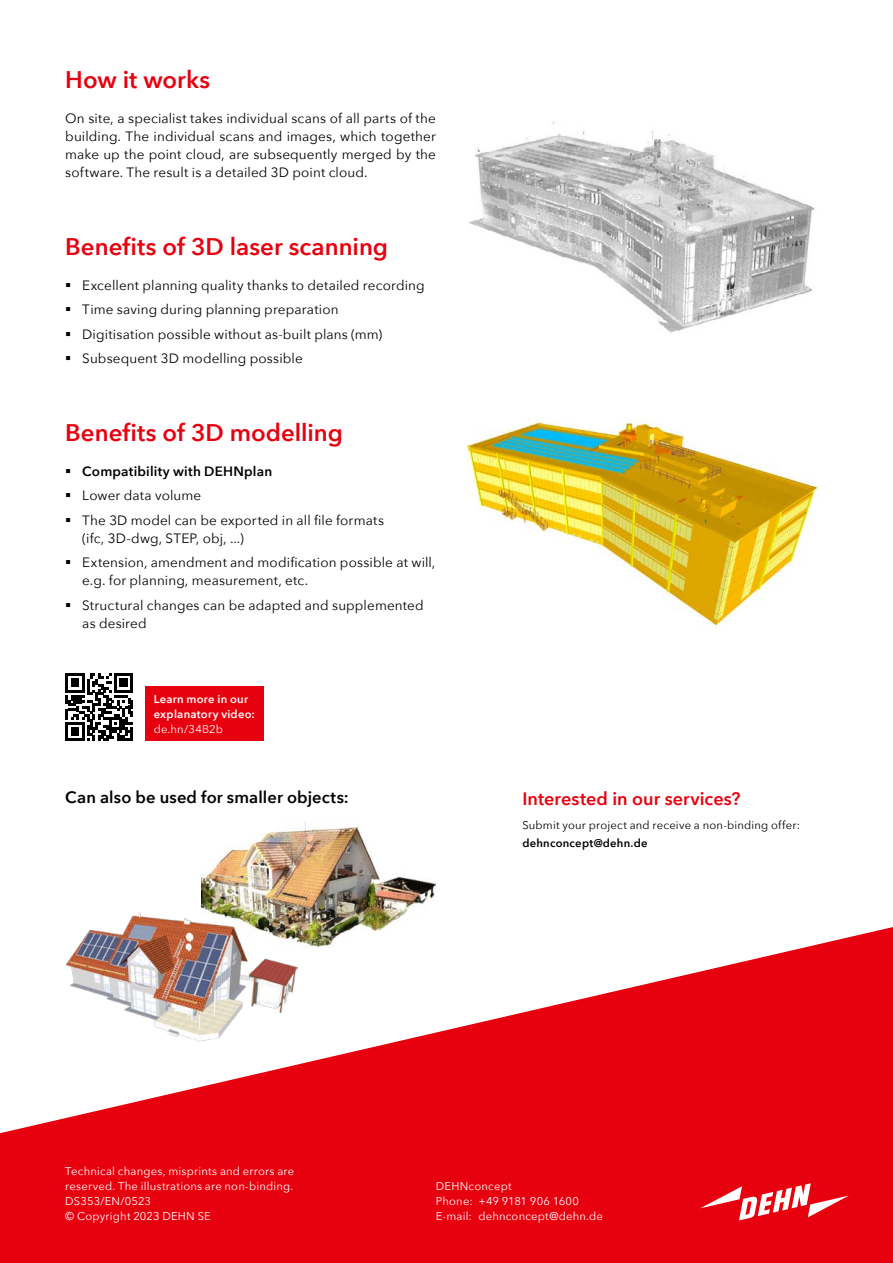
<style>
.page{position:relative;width:893px;height:1263px;background:#fff}
.page>*{position:absolute;margin:0;border:0;box-sizing:border-box;transform-origin:0 0}
.t1{font:600 24px "Avenir Next";color:#e7000e}
.t2{font:600 18px "Avenir Next";letter-spacing:.005em;color:#e7000e}
.t3{font:600 16.5px "Avenir Next";letter-spacing:.005em;color:#000}
.t4{font:13.5px/24.5px "Avenir Next";letter-spacing:.01em;color:#000}
.t5{font:600 13.5px "Avenir Next";letter-spacing:.015em;color:#000}
.t6{font:11.25px/15px "Avenir Next";letter-spacing:.015em;color:#fff}
.t7{font:11.25px "Avenir Next";letter-spacing:.015em;color:#000}
.t8{font:600 11.25px/15px "Avenir Next";letter-spacing:.02em;color:#fff}
.t9{font:600 11.25px "Avenir Next";letter-spacing:.02em;color:#000}
</style>
<div class="page">
<svg style="left:0;top:927px;width:893px;height:336px;fill:#e7000e"></svg>
<svg style="left:700px;top:1183px;width:149px;height:37px"></svg>
<img style="left:469px;top:121px;width:346px;height:212px">
<img style="left:467px;top:420px;width:351px;height:207px">
<img style="left:202px;top:821px;width:234px;height:133px">
<img style="left:65px;top:910px;width:232px;height:131px">
<div style="left:145px;top:686px;width:119px;height:55px;background:#e7000e"></div>
<svg style="left:65px;top:673px;width:68px;height:68px"></svg>
<h1 class="t1" style="left:65px;top:59px;width:146px">How it works</h1>
<p class="t4" style="left:65px;top:108px;width:372px;line-height:18px;text-align:justify">On site, a specialist takes individual scans of all parts of the building. The individual scans and images, which together make up the point cloud, are subsequently merged by the software. The result is a detailed 3D point cloud.</p>
<h1 class="t1" style="left:65px;top:226px;width:324px">Benefits of 3D laser scanning</h1>
<p class="t4" style="left:82px;top:272px;width:344px">Excellent planning quality thanks to detailed recording Time saving during planning preparation<br>Digitisation possible without as-built plans (mm)<br>Subsequent 3D modelling possible</p>
<h1 class="t1" style="left:65px;top:412px;width:279px">Benefits of 3D modelling</h1>
<p class="t5" style="left:82px;top:460px;width:191px">Compatibility with DEHNplan</p>
<p class="t4" style="left:82px;top:483px;width:303px">Lower data volume<br>The 3D model can be exported in all file formats</p>
<p class="t4" style="left:82px;top:525px;width:355px">(ifc, 3D-dwg, STEP, obj, ...)<br>Extension, amendment and modification possible at will,</p>
<p class="t4" style="left:82px;top:568px;width:343px">e.g. for planning, measurement, etc.<br>Structural changes can be adapted and supplemented</p>
<p class="t4" style="left:82px;top:610px;width:66px">as desired</p>
<p class="t8" style="left:154px;top:691px;width:103px">Learn more in our explanatory video:</p>
<p class="t6" style="left:154px;top:721px;width:71px">de.hn/34B2b</p>
<p class="t3" style="left:65px;top:783px;width:285px">Can also be used for smaller objects:</p>
<h2 class="t2" style="left:522px;top:783px;width:220px">Interested in our services?</h2>
<p class="t7" style="left:522px;top:815px;width:279px">Submit your project and receive a non-binding offer:</p>
<p class="t9" style="left:522px;top:833px;width:127px">dehnconcept@dehn.de</p>
<p class="t6" style="left:65px;top:1163px;width:230px">Technical changes, misprints and errors are reserved. The illustrations are non-binding.<br>DS353/EN/0523<br>© Copyright 2023 DEHN SE</p>
<p class="t6" style="left:436px;top:1178px;width:168px">DEHNconcept<br>Phone: +49 9181 906 1600<br>E-mail: dehnconcept@dehn.de</p>
</div>
